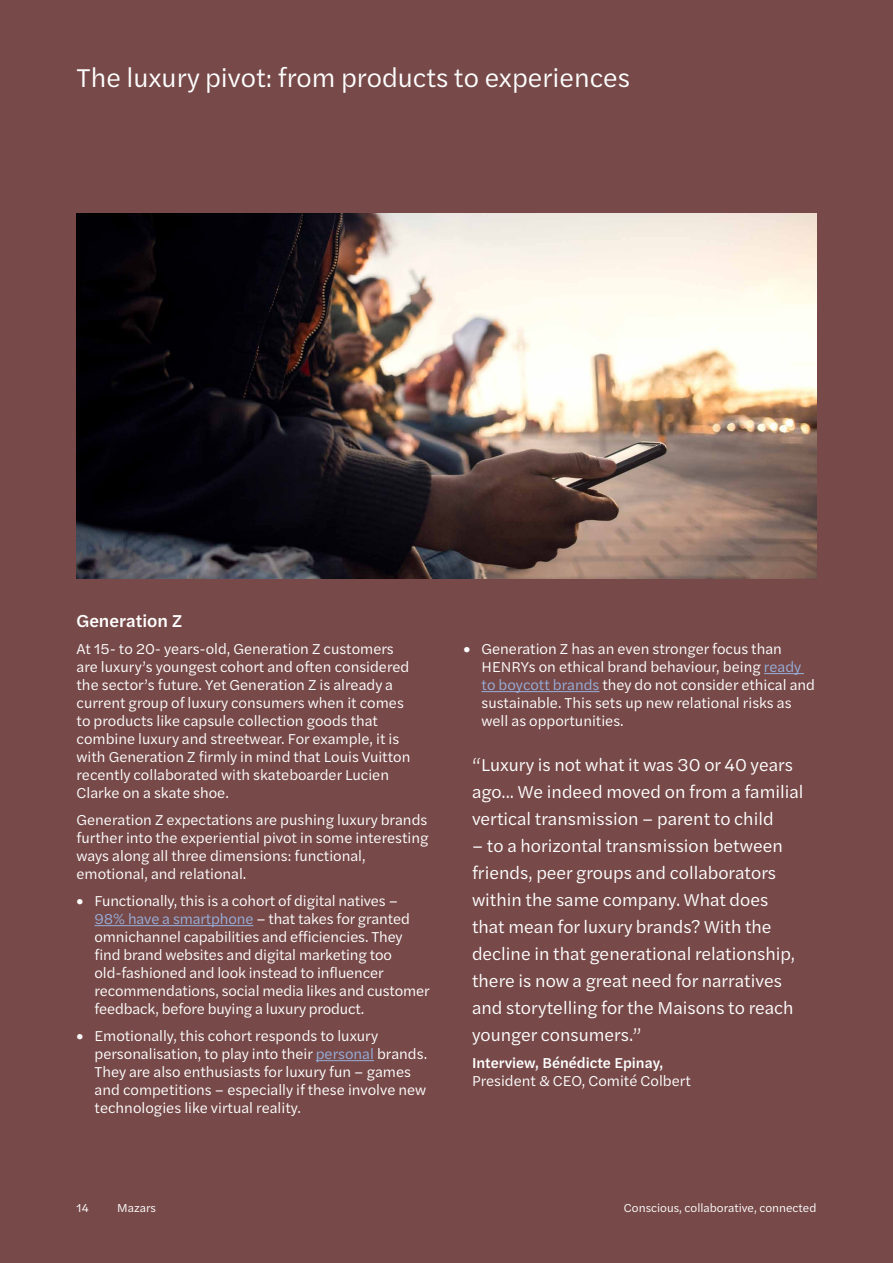
<style>
.page{position:relative;width:893px;height:1263px;background:#774949}
.page>*{position:absolute;margin:0;border:0;box-sizing:border-box;transform-origin:0 0}
.t1{font:27px "Halyard Text";color:#fff}
.t2{font:18px/27px "Halyard Text";color:#fff}
.t3{font:500 18px "Halyard Text";color:#fff}
.t4{font:15px/18px "Halyard Text";color:#fff}
.t5{font:500 15px "Halyard Text";color:#fff}
.t6{font:12px "Halyard Text";color:#fff}
.s1{color:#97afdb}
</style>
<div class="page">
<hr style="left:95px;top:925px;width:158px;height:1px;background:#97afdb">
<hr style="left:316px;top:1060px;width:58px;height:1px;background:#97afdb">
<hr style="left:764px;top:673px;width:40px;height:1px;background:#97afdb">
<hr style="left:481px;top:691px;width:118px;height:1px;background:#97afdb">
<img style="left:77px;top:213px;width:739px;height:365px">
<h1 class="t1" style="left:77px;top:58px;width:555px">The luxury pivot: from products to experiences</h1>
<p class="t3" style="left:77px;top:608px;width:107px">Generation Z</p>
<p class="t4" style="left:77px;top:639px;width:335px">At 15- to 20- years-old, Generation Z customers are luxury’s youngest cohort and often considered the sector’s future. Yet Generation Z is already a current group of luxury consumers when it comes to products like capsule collection goods that combine luxury and streetwear. For example, it is with Generation Z firmly in mind that Louis Vuitton recently collaborated with skateboarder Lucien Clarke on a skate shoe.</p>
<p class="t4" style="left:77px;top:810px;width:353px">Generation Z expectations are pushing luxury brands further into the experiential pivot in some interesting ways along all three dimensions: functional, emotional, and relational.</p>
<p class="t4" style="left:95px;top:891px;width:337px;text-indent:-18px">• Functionally, this is a cohort of digital natives – <span class="s1">98% have a smartphone</span> – that takes for granted omnichannel capabilities and efficiencies. They find brand websites and digital marketing too old-fashioned and look instead to influencer recommendations, social media likes and customer feedback, before buying a luxury product.</p>
<p class="t4" style="left:95px;top:1026px;width:334px;text-indent:-18px">• Emotionally, this cohort responds to luxury personalisation, to play into their <span class="s1">personal</span> brands.<br>They are also enthusiasts for luxury fun – games and competitions – especially if these involve new technologies like virtual reality.</p>
<p class="t4" style="left:481px;top:639px;width:335px;text-indent:-18px">• Generation Z has an even stronger focus than HENRYs on ethical brand behaviour, being <span class="s1">ready to boycott brands</span> they do not consider ethical and sustainable. This sets up new relational risks as well as opportunities.</p>
<p class="t2" style="left:472px;top:751px;width:333px">“Luxury is not what it was 30 or 40 years ago... We indeed moved on from a familial vertical transmission – parent to child</p>
<p class="t2" style="left:472px;top:832px;width:325px">– to a horizontal transmission between friends, peer groups and collaborators within the same company. What does that mean for luxury brands? With the decline in that generational relationship, there is now a great need for narratives and storytelling for the Maisons to reach younger consumers.”</p>
<p class="t5" style="left:472px;top:1052px;width:193px">Interview, Bénédicte Epinay,</p>
<p class="t4" style="left:472px;top:1071px;width:220px">President &amp; CEO, Comité Colbert</p>
<p class="t6" style="left:77px;top:1199px;width:14px">14</p>
<p class="t6" style="left:117px;top:1199px;width:40px">Mazars</p>
<p class="t6" style="left:624px;top:1199px;width:194px">Conscious, collaborative, connected</p>
</div>
